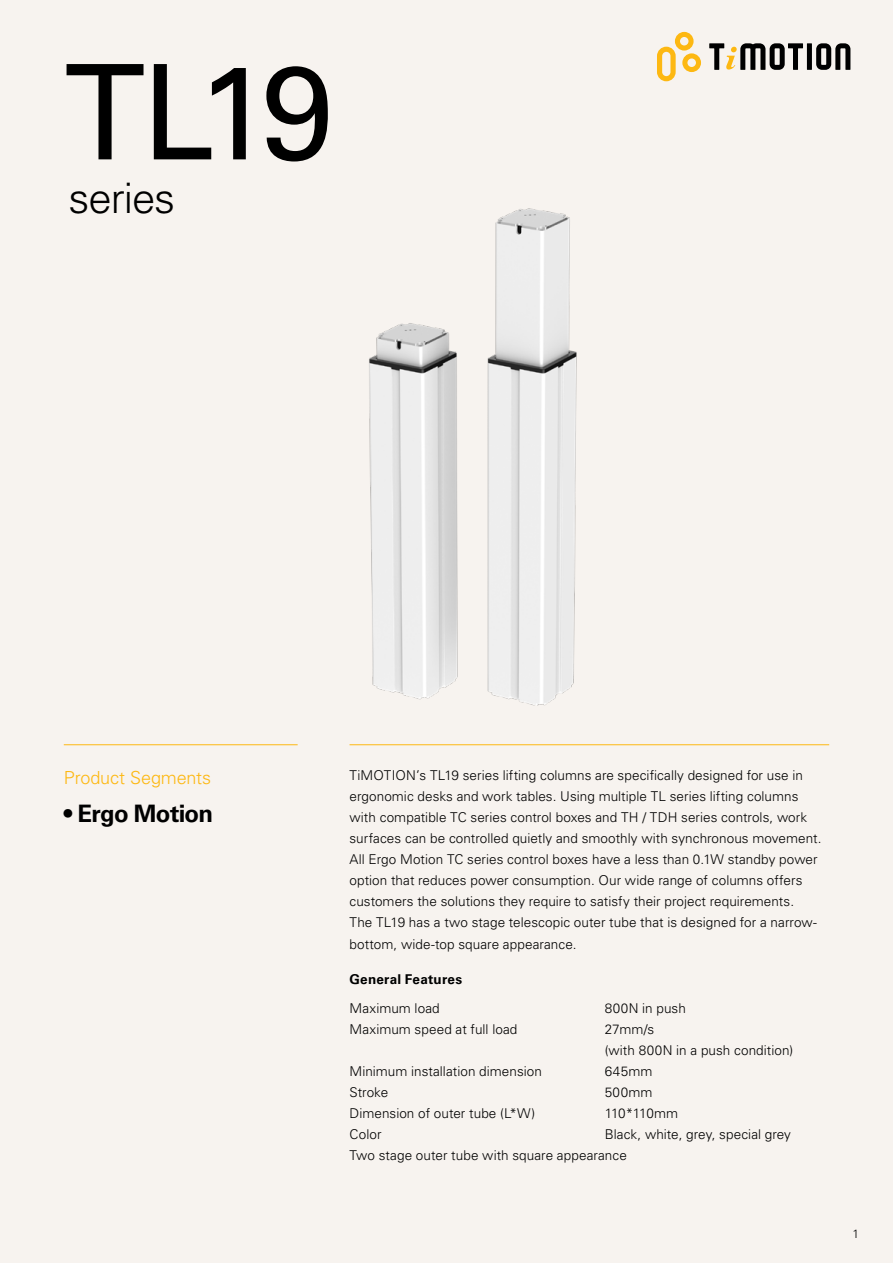
<style>
.page{position:relative;width:893px;height:1263px;background:#f7f3ef}
.page>*{position:absolute;margin:0;border:0;box-sizing:border-box;transform-origin:0 0}
.t1{font:132px "Univers LT Std";color:#000}
.t2{font:300 42px "Univers LT Std";letter-spacing:-.025em;color:#000}
.t3{font:700 24px "Univers LT Std";letter-spacing:-.03em;color:#000}
.t4{font:300 18px "Univers LT Std";letter-spacing:-.005em;color:#fdb812}
.t5{font:300 13.5px/21px "Univers LT Std";letter-spacing:.005em;color:#000}
.t6{font:700 13.5px "Univers LT Std";letter-spacing:.015em;color:#000}
.t7{font:300 13.5px "Univers LT Std";letter-spacing:-.03em;color:#000}
.t8{font:300 12px "Univers LT Std";color:#000}
</style>
<div class="page">
<svg style="left:657px;top:32px;width:44px;height:49px"></svg>
<div style="left:807px;top:43px;width:5px;height:27px;background:#000"></div>
<svg style="left:816px;top:43px;width:34px;height:27px"></svg>
<svg style="left:709px;top:43px;width:94px;height:27px"></svg>
<img style="left:369px;top:208px;width:208px;height:498px">
<hr style="left:350px;top:744px;width:479px;height:1px;background:#fdb812">
<hr style="left:64px;top:744px;width:234px;height:1px;background:#fdb812">
<h1 class="t1" style="left:64px;top:34px;width:272px">TL19</h1>
<h2 class="t2" style="left:69px;top:173px;width:108px">series</h2>
<h3 class="t4" style="left:64px;top:766px;width:149px">Product Segments</h3>
<h3 class="t3" style="left:64px;top:800px;width:151px">• Ergo Motion</h3>
<p class="t5" style="left:350px;top:765px;width:473px">TiMOTION’s TL19 series lifting columns are specifically designed for use in ergonomic desks and work tables. Using multiple TL series lifting columns with compatible TC series control boxes and TH / TDH series controls, work surfaces can be controlled quietly and smoothly with synchronous movement.<br>All Ergo Motion TC series control boxes have a less than 0.1W standby power option that reduces power consumption. Our wide range of columns offers customers the solutions they require to satisfy their project requirements.<br>The TL19 has a two stage telescopic outer tube that is designed for a narrow&shy;bottom, wide-top square appearance.</p>
<p class="t6" style="left:350px;top:971px;width:114px">General Features</p>
<p class="t5" style="left:350px;top:998px;width:92px">Maximum load</p>
<p class="t5" style="left:605px;top:998px;width:83px">800N in push</p>
<p class="t5" style="left:350px;top:1019px;width:169px">Maximum speed at full load</p>
<p class="t5" style="left:605px;top:1019px;width:190px">27mm/s<br>(with 800N in a push condition)</p>
<p class="t5" style="left:350px;top:1061px;width:194px">Minimum installation dimension</p>
<p class="t5" style="left:605px;top:1061px;width:49px">645mm</p>
<p class="t5" style="left:350px;top:1082px;width:40px">Stroke</p>
<p class="t5" style="left:605px;top:1082px;width:49px">500mm</p>
<p class="t5" style="left:350px;top:1103px;width:187px">Dimension of outer tube (L*W)</p>
<p class="t7" style="left:605px;top:1105px;width:75px">110*110mm</p>
<p class="t5" style="left:350px;top:1124px;width:34px">Color</p>
<p class="t5" style="left:350px;top:1124px;width:443px;text-indent:255px">Black, white, grey, special grey<br>Two stage outer tube with square appearance</p>
<p class="t8" style="left:852px;top:1226px;width:8px">1</p>
</div>
